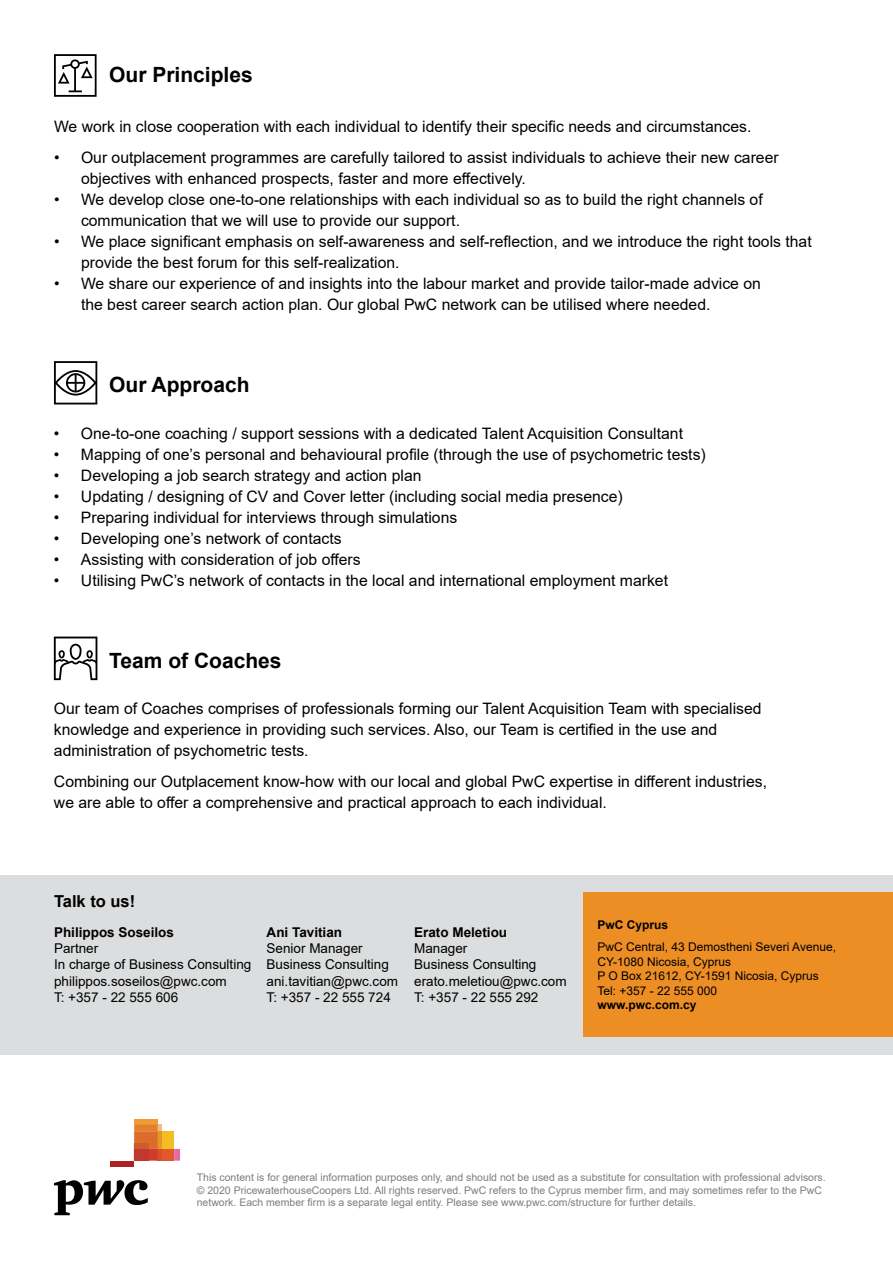
<style>
.page{position:relative;width:893px;height:1263px;background:#fff}
.page>*{position:absolute;margin:0;border:0;box-sizing:border-box;transform-origin:0 0}
.t1{font:700 21px "Arial";color:#000}
.t2{font:700 16.5px "Arial";color:#000}
.t3{font:15.75px/21px "Arial";color:#000}
.t4{font:13.5px/16.2px "Arial";color:#000}
.t5{font:700 13.5px "Arial";color:#000}
.t6{font:12px/14.4px "Arial";color:#000}
.t7{font:700 12px "Arial";color:#000}
.t8{font:10.5px/12.6px "Arial";color:#7d7d7d}
</style>
<div class="page">
<div style="left:0;top:875px;width:893px;height:179px;background:#dcddde"></div>
<svg style="left:54px;top:1180px;width:94px;height:35px"></svg>
<div style="left:134px;top:1119px;width:24px;height:5px;background:#ef9c34"></div>
<svg style="left:134px;top:1124px;width:46px;height:36px"></svg>
<div style="left:134px;top:1143px;width:15px;height:6px;background:#ca5f2d"></div>
<div style="left:134px;top:1149px;width:15px;height:11px;background:#c3382d"></div>
<div style="left:111px;top:1160px;width:23px;height:6px;background:#aa2223"></div>
<div style="left:583px;top:892px;width:310px;height:145px;background:#ed8e25"></div>
<svg style="left:54px;top:54px;width:43px;height:43px"></svg>
<svg style="left:54px;top:361px;width:43px;height:43px"></svg>
<svg style="left:54px;top:637px;width:43px;height:43px"></svg>
<h1 class="t1" style="left:109px;top:60px;width:145px">Our Principles</h1>
<p class="t3" style="left:54px;top:115px;width:699px">We work in close cooperation with each individual to identify their specific needs and circumstances.</p>
<p class="t3" style="left:81px;top:147px;width:699px;text-indent:-27px">• Our outplacement programmes are carefully tailored to assist individuals to achieve their new career objectives with enhanced prospects, faster and more effectively.</p>
<p class="t3" style="left:81px;top:189px;width:683px;text-indent:-27px">• We develop close one-to-one relationships with each individual so as to build the right channels of communication that we will use to provide our support.</p>
<p class="t3" style="left:81px;top:231px;width:732px;text-indent:-27px">• We place significant emphasis on self-awareness and self-reflection, and we introduce the right tools that provide the best forum for this self-realization.</p>
<p class="t3" style="left:81px;top:273px;width:681px;text-indent:-27px">• We share our experience of and insights into the labour market and provide tailor-made advice on the best career search action plan. Our global PwC network can be utilised where needed.</p>
<h1 class="t1" style="left:109px;top:370px;width:142px">Our Approach</h1>
<p class="t3" style="left:54px;top:422px;width:631px">• One-to-one coaching / support sessions with a dedicated Talent Acquisition Consultant</p>
<p class="t3" style="left:54px;top:443px;width:653px">• Mapping of one’s personal and behavioural profile (through the use of psychometric tests)</p>
<p class="t3" style="left:54px;top:464px;width:369px">• Developing a job search strategy and action plan</p>
<p class="t3" style="left:54px;top:485px;width:570px">• Updating / designing of CV and Cover letter (including social media presence)</p>
<p class="t3" style="left:54px;top:506px;width:405px">• Preparing individual for interviews through simulations</p>
<p class="t3" style="left:54px;top:527px;width:289px">• Developing one’s network of contacts</p>
<p class="t3" style="left:54px;top:548px;width:308px">• Assisting with consideration of job offers</p>
<p class="t3" style="left:54px;top:569px;width:616px">• Utilising PwC’s network of contacts in the local and international employment market</p>
<h1 class="t1" style="left:109px;top:645px;width:174px">Team of Coaches</h1>
<p class="t3" style="left:54px;top:698px;width:709px">Our team of Coaches comprises of professionals forming our Talent Acquisition Team with specialised knowledge and experience in providing such services. Also, our Team is certified in the use and administration of psychometric tests.</p>
<p class="t3" style="left:54px;top:771px;width:715px">Combining our Outplacement know-how with our local and global PwC expertise in different industries, we are able to offer a comprehensive and practical approach to each individual.</p>
<p class="t2" style="left:54px;top:889px;width:83px">Talk to us!</p>
<p class="t5" style="left:54px;top:923px;width:122px">Philippos Soseilos</p>
<p class="t4" style="left:54px;top:940px;width:199px">Partner<br>In charge of Business Consulting philippos.soseilos@pwc.com<br>T: +357 - 22 555 606</p>
<p class="t5" style="left:267px;top:923px;width:77px">Ani Tavitian</p>
<p class="t4" style="left:267px;top:940px;width:133px">Senior Manager<br>Business Consulting ani.tavitian@pwc.com<br>T: +357 - 22 555 724</p>
<p class="t5" style="left:414px;top:923px;width:95px">Erato Meletiou</p>
<p class="t4" style="left:414px;top:940px;width:154px">Manager<br>Business Consulting erato.meletiou@pwc.com<br>T: +357 - 22 555 292</p>
<p class="t7" style="left:597px;top:916px;width:72px">PwC Cyprus</p>
<p class="t6" style="left:597px;top:940px;width:240px">PwC Central, 43 Demostheni Severi Avenue,<br>CY-1080 Nicosia, Cyprus<br>P O Box 21612, CY-1591 Nicosia, Cyprus<br>Tel: +357 - 22 555 000</p>
<p class="t7" style="left:597px;top:996px;width:100px">www.pwc.com.cy</p>
<p class="t8" style="left:197px;top:1171px;width:630px">This content is for general information purposes only, and should not be used as a substitute for consultation with professional advisors. © 2020 PricewaterhouseCoopers Ltd. All rights reserved. PwC refers to the Cyprus member firm, and may sometimes refer to the PwC network. Each member firm is a separate legal entity. Please see www.pwc.com/structure for further details.</p>
</div>
